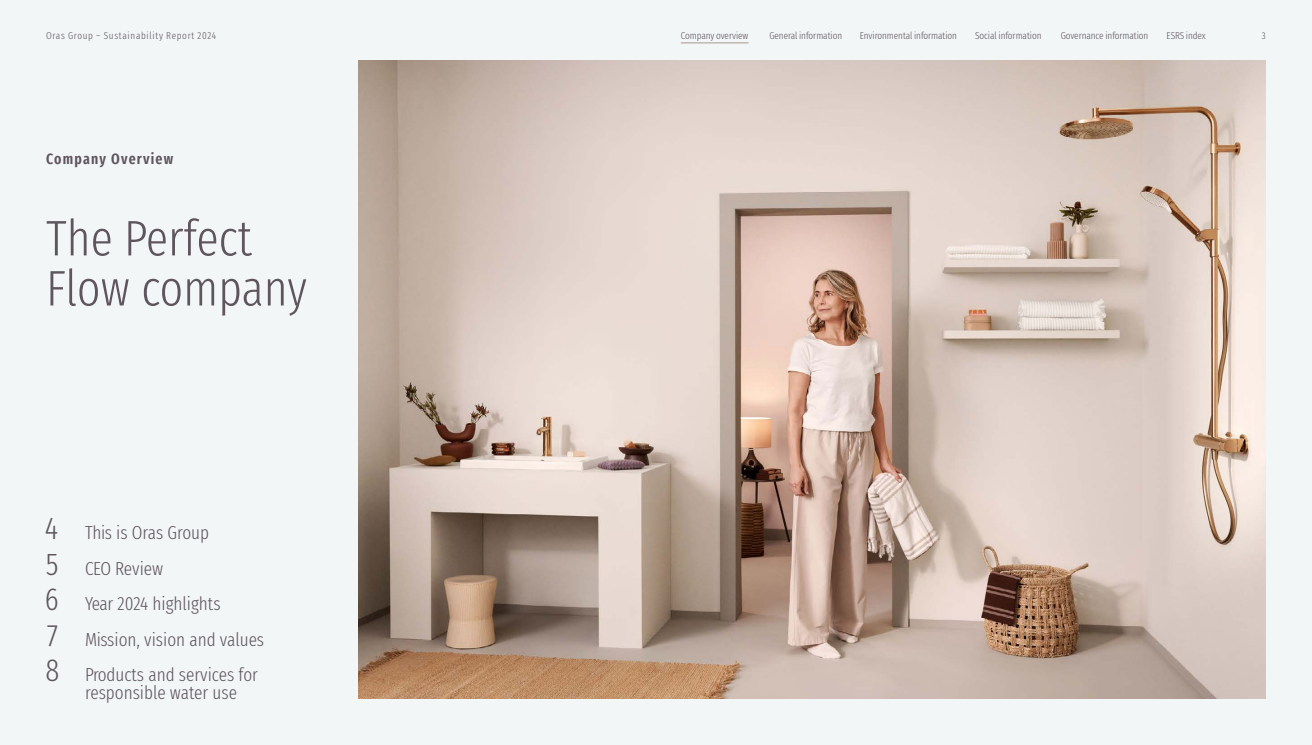
<style>
.page{position:relative;width:1312px;height:745px;background:#fff}
.page>*{position:absolute;margin:0;border:0;box-sizing:border-box;transform-origin:0 0}
.t1{font:300 extra-condensed 50px/50px "Fira Sans";color:#5f555d}
.t2{font:300 extra-condensed 31.25px/35.4px "Fira Sans";color:#5f555d}
.t3{font:300 extra-condensed 18.75px/35.4px "Fira Sans";color:#5f555d}
.t4{font:600 extra-condensed 15px "Fira Sans";letter-spacing:.08em;color:#5f555d}
.t5{font:300 extra-condensed 10px "Fira Sans";letter-spacing:-.005em;color:#5f555d}
.t6{font:300 extra-condensed 10px "Fira Sans";letter-spacing:.07em;color:#5f555d}
.t7{font:300 extra-condensed 9.75px "Fira Sans";color:#5f555d}
.s1{font-size:31.25px}
</style>
<div class="page">
<div style="left:0;top:0;width:1311px;height:744px;background:#f2f6f7"></div>
<img style="left:358px;top:60px;width:907px;height:638px">
<hr style="left:680px;top:43px;width:68px;height:1px;background:#a89791">
<p class="t6" style="left:46px;top:28px;width:171px">Oras Group – Sustainability Report 2024</p>
<p class="t5" style="left:680px;top:28px;width:69px">Company overview</p>
<p class="t5" style="left:769px;top:28px;width:74px">General information</p>
<p class="t5" style="left:859px;top:28px;width:99px">Environmental information</p>
<p class="t5" style="left:974px;top:28px;width:68px">Social information</p>
<p class="t5" style="left:1060px;top:28px;width:89px">Governance information</p>
<p class="t5" style="left:1166px;top:28px;width:41px">ESRS index</p>
<p class="t7" style="left:1261px;top:29px;width:5px">3</p>
<p class="t4" style="left:46px;top:147px;width:129px">Company Overview</p>
<h1 class="t1" style="left:46px;top:213px;width:262px">The Perfect<br>Flow company</h1>
<p class="t3" style="left:45px;top:514px;width:166px"><span class="s1">4</span> This is Oras Group</p>
<p class="t3" style="left:46px;top:550px;width:119px"><span class="s1">5</span> CEO Review</p>
<h2 class="t2" style="left:45px;top:581px;width:15px">6<br>7</h2>
<h2 class="t2" style="left:45px;top:652px;width:15px">8</h2>
<p class="t3" style="left:85px;top:585px;width:180px">Year 2024 highlights<br>Mission, vision and values</p>
<p class="t3" style="left:85px;top:665px;width:174px;line-height:17.5px">Products and services for responsible water use</p>
</div>
